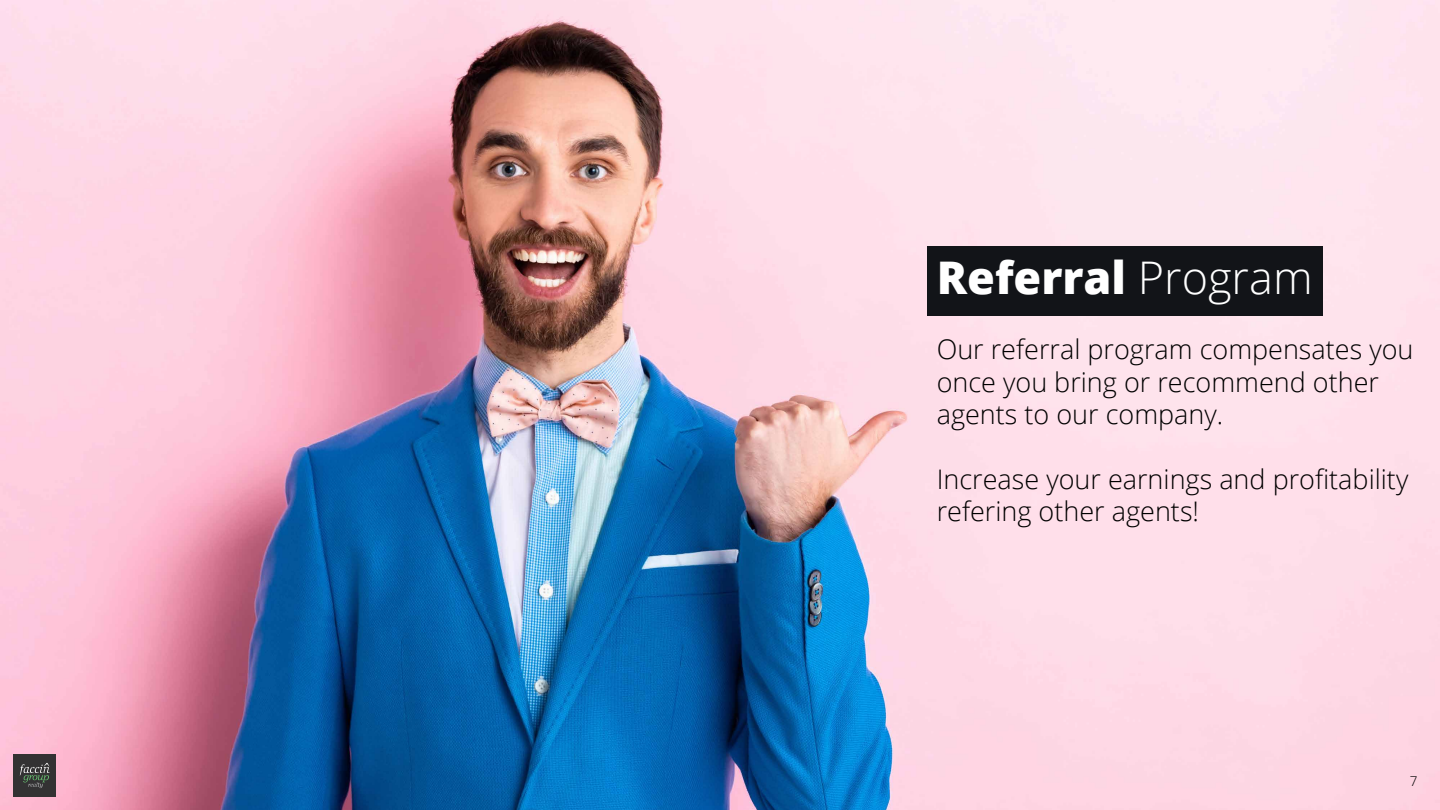
<style>
.page{position:relative;width:1440px;height:810px;background:#fff}
.page>*{position:absolute;margin:0;border:0;box-sizing:border-box;transform-origin:0 0}
.t1{font:800 45px "Open Sans";color:#fff}
.Texto_Medio{font:300 27px/32.4px "Open Sans";color:#000}
.t2{font:300 13.5px "Open Sans";color:#000}
.s1{font-weight:300}
</style>
<div class="page">
<img style="left:0;top:0;width:1440px;height:810px">
<div style="left:927px;top:246px;width:396px;height:69px;background:#121418"></div>
<div style="left:14px;top:754px;width:42px;height:43px;background:#333233"></div>
<svg style="left:20px;top:763px;width:30px;height:25px"></svg>
<p class="t1" style="left:937px;top:243px;width:378px">Referral <span class="s1">Program</span></p>
<p class="Texto_Medio" style="left:937px;top:333px;width:478px">Our referral program compensates you once you bring or recommend other agents to our company.</p>
<p class="Texto_Medio" style="left:937px;top:462px;width:473px">Increase your earnings and profitability refering other agents!</p>
<p class="t2" style="left:1410px;top:772px;width:9px">7</p>
</div>
